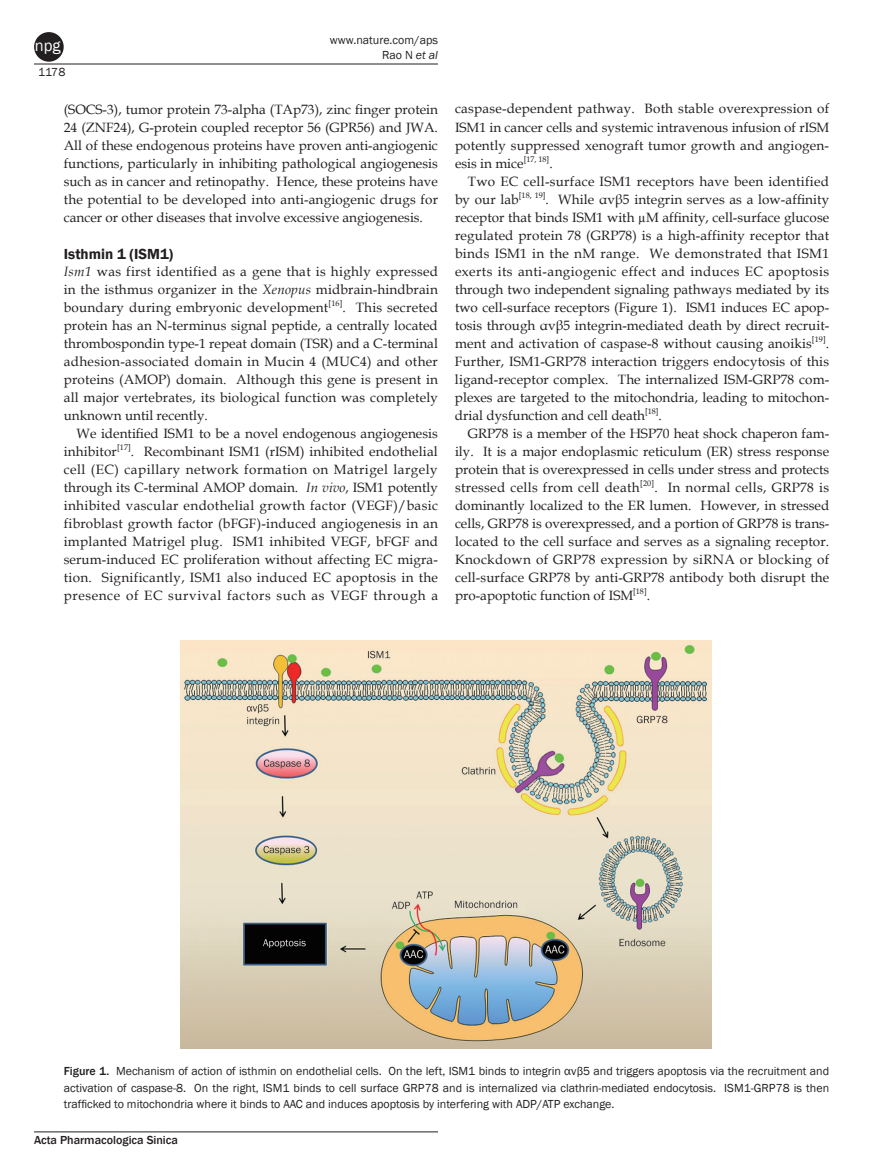
<style>
.page{position:relative;width:893px;height:1170px;background:#fff}
.page>*{position:absolute;margin:0;border:0;box-sizing:border-box;transform-origin:0 0}
.t1{font:16.5px "Franklin Gothic";color:#fff}
.t2{font:600 15px "Franklin Gothic";color:#231f20}
.t3{font:13.5px/18px "Book Antiqua";color:#231f20;text-align:justify}
.t4{font:12px/16.5px "Franklin Gothic";color:#231f20;text-align:right}
.t5{font:500 12px "Franklin Gothic";color:#231f20}
.s1{font-style:italic}
.s2{font-weight:500}
</style>
<div class="page">
<hr style="left:34px;top:64px;width:404px;height:1px;background:#231f20">
<hr style="left:34px;top:1131px;width:404px;height:1px;background:#231f20">
<div style="left:34px;top:32px;width:30px;height:30px;background:#231f20;border-radius:50%"></div>
<img style="left:180px;top:640px;width:532px;height:408px">
<p class="t1" style="left:35px;top:35px;width:27px">npg</p>
<p class="t4" style="left:38px;top:64px;width:29px">1178</p>
<p class="t4" style="left:330px;top:32px;width:110px;line-height:15px">www.nature.com/aps<br>Rao N <span class="s1">et al</span></p>
<p class="t3" style="left:64px;top:100px;width:376px">(SOCS-3), tumor protein 73-alpha (TAp73), zinc finger protein 24 (ZNF24), G-protein coupled receptor 56 (GPR56) and JWA.<br>All of these endogenous proteins have proven anti-angiogenic functions, particularly in inhibiting pathological angiogenesis such as in cancer and retinopathy. Hence, these proteins have the potential to be developed into anti-angiogenic drugs for cancer or other diseases that involve excessive angiogenesis.</p>
<p class="t2" style="left:64px;top:244px;width:111px">Isthmin 1 (ISM1)</p>
<p class="t3" style="left:64px;top:262px;width:376px"><span class="s1">Ism1</span> was first identified as a gene that is highly expressed in the isthmus organizer in the <span class="s1">Xenopus</span> midbrain-hindbrain boundary during embryonic development<sup>[16]</sup>. This secreted protein has an N-terminus signal peptide, a centrally located thrombospondin type-1 repeat domain (TSR) and a C-terminal adhesion-associated domain in Mucin 4 (MUC4) and other proteins (AMOP) domain. Although this gene is present in all major vertebrates, its biological function was completely unknown until recently.</p>
<p class="t3" style="left:64px;top:424px;width:376px;text-indent:13px">We identified ISM1 to be a novel endogenous angiogenesis inhibitor<sup>[17]</sup>. Recombinant ISM1 (rISM) inhibited endothelial cell (EC) capillary network formation on Matrigel largely through its C-terminal AMOP domain. <span class="s1">In vivo</span>, ISM1 potently inhibited vascular endothelial growth factor (VEGF)/basic fibroblast growth factor (bFGF)-induced angiogenesis in an implanted Matrigel plug. ISM1 inhibited VEGF, bFGF and serum-induced EC proliferation without affecting EC migra&shy;tion. Significantly, ISM1 also induced EC apoptosis in the presence of EC survival factors such as VEGF through a</p>
<p class="t3" style="left:455px;top:100px;width:376px">caspase-dependent pathway. Both stable overexpression of ISM1 in cancer cells and systemic intravenous infusion of rISM potently suppressed xenograft tumor growth and angiogen&shy;esis in mice<sup>[17,</sup> <sup>18]</sup>.</p>
<p class="t3" style="left:455px;top:172px;width:376px;text-indent:13px">Two EC cell-surface ISM1 receptors have been identified by our lab<sup>[18,</sup> <sup>19]</sup>. While αvβ5 integrin serves as a low-affinity receptor that binds ISM1 with µM affinity, cell-surface glucose regulated protein 78 (GRP78) is a high-affinity receptor that binds ISM1 in the nM range. We demonstrated that ISM1 exerts its anti-angiogenic effect and induces EC apoptosis through two independent signaling pathways mediated by its two cell-surface receptors (Figure 1). ISM1 induces EC apop&shy;tosis through αvβ5 integrin-mediated death by direct recruit&shy;ment and activation of caspase-8 without causing anoikis<sup>[19]</sup>.<br>Further, ISM1-GRP78 interaction triggers endocytosis of this ligand-receptor complex. The internalized ISM-GRP78 com&shy;plexes are targeted to the mitochondria, leading to mitochon&shy;drial dysfunction and cell death<sup>[18]</sup>.</p>
<p class="t3" style="left:455px;top:424px;width:376px;text-indent:13px">GRP78 is a member of the HSP70 heat shock chaperon fam&shy;ily. It is a major endoplasmic reticulum (ER) stress response protein that is overexpressed in cells under stress and protects stressed cells from cell death<sup>[20]</sup>. In normal cells, GRP78 is dominantly localized to the ER lumen. However, in stressed cells, GRP78 is overexpressed, and a portion of GRP78 is trans&shy;located to the cell surface and serves as a signaling receptor.<br>Knockdown of GRP78 expression by siRNA or blocking of cell-surface GRP78 by anti-GRP78 antibody both disrupt the pro-apoptotic function of ISM<sup>[18]</sup>.</p>
<p class="t4" style="left:64px;top:1063px;width:767px;text-align:justify"><span class="s2">Figure 1.</span> Mechanism of action of isthmin on endothelial cells. On the left, ISM1 binds to integrin αvβ5 and triggers apoptosis via the recruitment and activation of caspase-8. On the right, ISM1 binds to cell surface GRP78 and is internalized via clathrin-mediated endocytosis. ISM1-GRP78 is then trafficked to mitochondria where it binds to AAC and induces apoptosis by interfering with ADP/ATP exchange.</p>
<p class="t5" style="left:34px;top:1132px;width:145px">Acta Pharmacologica Sinica</p>
</div>
